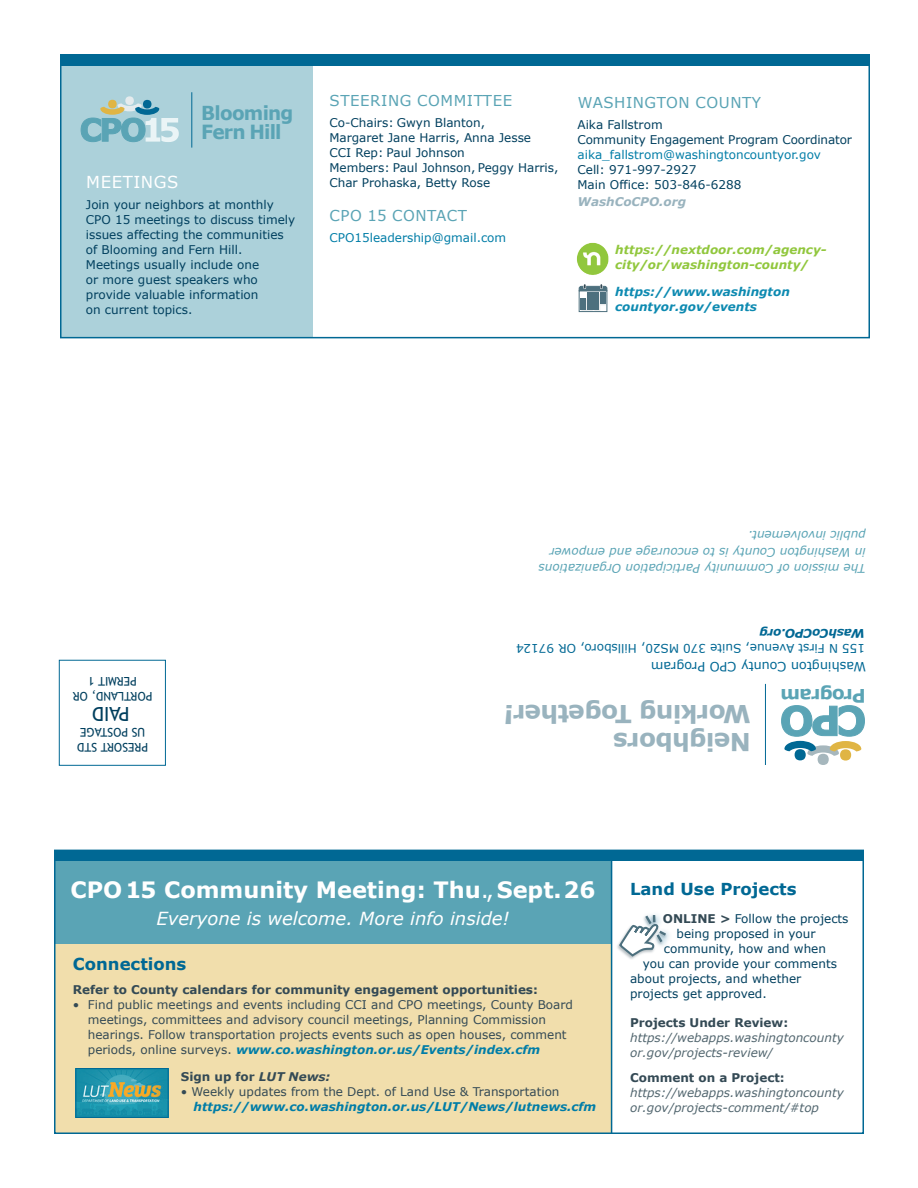
<style>
.page{position:relative;width:918px;height:1188px;background:#fff}
.page>*{position:absolute;margin:0;border:0;box-sizing:border-box;transform-origin:0 0}
.t1{font:700 24.75px/27.3px "Verdana";letter-spacing:-.02em;color:#99b3be}
.t2{font:700 22.5px "Verdana";color:#fff}
.t3{font:700 19.5px "Verdana";letter-spacing:-.05em;color:#5aa4b5;scale:.96 1}
.t4{font:19.5px "Trebuchet MS";color:#003f5e}
.t5{font:700 19.35px "Verdana";letter-spacing:-.04em;color:#5aa4b5;scale:.96 1}
.t6{font:700 18.6px "Verdana";letter-spacing:-.04em;color:#5aa4b5}
.t7{font:italic 18px "Verdana";color:#fff}
.t8{font:700 16.5px "Verdana";color:#006894}
.t9{font:16.5px "Verdana";letter-spacing:.035em;color:#fff}
.t10{font:15px "Verdana";letter-spacing:.035em;color:#5aa4b5}
.t11{font:12.75px "Verdana";color:#006894}
.t12{font:12px/15px "Verdana";color:#003f5e}
.t13{font:12px/15px "Verdana";color:#344a55}
.t14{font:italic 12px/15px "Verdana";color:#52666f}
.t15{font:700 12px "Verdana";color:#344a55}
.t16{font:italic 12px/16.5px "Verdana";color:#5aa4b5}
.t17{font:12px "Verdana";color:#007da7}
.t18{font:italic 700 12px/15px "Verdana";color:#91c73d}
.t19{font:italic 700 12px "Verdana";color:#007da7}
.t20{font:12px "Verdana";color:#006894}
.t21{font:italic 700 12px/15px "Verdana";color:#0d8ab1}
.t22{font:12px/15px "Trebuchet MS";color:#003f5e}
.t23{font:italic 700 12px "Verdana";color:#99b3be}
.t24{font:italic 700 12px "Verdana";letter-spacing:-.02em;color:#006894}
.s1{font-size:25.95px}
.s2{font-weight:400}
.s3{font-weight:700;font-style:italic;color:#007da7}
.s4{font-style:italic}
.s5{font-weight:700;color:#344a55}
</style>
<div class="page">
<div style="left:62px;top:57px;width:251px;height:281px;background:#acd1da"></div>
<div style="left:60px;top:54px;width:810px;height:284px;border:2px solid #006894"></div>
<div style="left:60px;top:55px;width:810px;height:11px;background:#006894"></div>
<svg style="left:579px;top:310px;width:28px;height:2px"></svg>
<div style="left:580px;top:304px;width:7px;height:7px;background:#344a55;opacity:.12"></div>
<div style="left:587px;top:304px;width:7px;height:7px;background:#ebedee"></div>
<div style="left:593px;top:304px;width:7px;height:7px;background:#ebedee"></div>
<svg style="left:579px;top:285px;width:28px;height:25px"></svg>
<hr style="left:191px;top:92px;width:1px;height:56px;background:#006894">
<div style="left:59px;top:660px;width:107px;height:106px;border:1px solid #006894"></div>
<hr style="left:765px;top:684px;width:1px;height:81px;background:#006894">
<svg style="left:781px;top:705px;width:84px;height:60px"></svg>
<svg style="left:81px;top:96px;width:98px;height:46px"></svg>
<div style="left:54px;top:861px;width:557px;height:273px;background:#f1deac"></div>
<div style="left:54px;top:851px;width:558px;height:92px;background:#5aa4b5"></div>
<hr style="left:611px;top:853px;width:1px;height:281px;background:#006894">
<div style="left:54px;top:850px;width:810px;height:11px;background:#006894"></div>
<img style="left:78px;top:1070px;width:88px;height:46px">
<div style="left:76px;top:1068px;width:92px;height:50px;border:1px solid #006894"></div>
<div style="left:616px;top:914px;width:52px;height:46px;background:#344a55;opacity:.35"></div>
<svg style="left:618px;top:914px;width:51px;height:43px"></svg>
<img style="left:576px;top:242px;width:33px;height:33px">
<h3 class="t5" style="left:201px;top:99px;width:98px">Blooming</h3>
<h3 class="t3" style="left:201px;top:118px;width:85px">Fern Hill</h3>
<h3 class="t9" style="left:86px;top:170px;width:94px">MEETINGS</h3>
<p class="t12" style="left:86px;top:197px;width:211px">Join your neighbors at monthly<br>CPO 15 meetings to discuss timely issues affecting the communities of Blooming and Fern Hill.<br>Meetings usually include one<br>or more guest speakers who provide valuable information<br>on current topics.</p>
<p class="t10" style="left:330px;top:90px;width:184px">STEERING COMMITTEE</p>
<p class="t12" style="left:329px;top:115px;width:231px">Co-Chairs: Gwyn Blanton,<br>Margaret Jane Harris, Anna Jesse<br>CCI Rep: Paul Johnson<br>Members: Paul Johnson, Peggy Harris,<br>Char Prohaska, Betty Rose</p>
<p class="t10" style="left:330px;top:206px;width:139px">CPO 15 CONTACT</p>
<p class="t17" style="left:329px;top:230px;width:178px">CPO15leadership@gmail.com</p>
<p class="t10" style="left:578px;top:92px;width:185px">WASHINGTON COUNTY</p>
<p class="t12" style="left:578px;top:117px;width:276px">Aika Fallstrom<br>Community Engagement Program Coordinator</p>
<p class="t17" style="left:578px;top:146px;width:245px">aika_fallstrom@washingtoncountyor.gov</p>
<p class="t12" style="left:578px;top:162px;width:165px">Cell: 971-997-2927<br>Main Office: 503-846-6288</p>
<p class="t23" style="left:578px;top:193px;width:110px">WashCoCPO.org</p>
<p class="t18" style="left:615px;top:242px;width:213px">https://nextdoor.com/agency&shy;city/or/washington-county/</p>
<p class="t21" style="left:615px;top:284px;width:176px">https://www.washington countyor.gov/events</p>
<p class="t22" style="left:152px;top:703px;width:81px;text-align:center;rotate:-180deg">PORTLAND, OR<br>PERMIT 1</p>
<h3 class="t4" style="left:130px;top:726px;width:39px;rotate:-180deg">PAID</h3>
<p class="t22" style="left:148px;top:754px;width:72px;rotate:-180deg">PRESORT STD<br>US POSTAGE</p>
<p class="t16" style="left:866px;top:577px;width:329px;rotate:-180deg">The mission of Community Participation Organizations in Washington County is to encourage and empower public involvement.</p>
<p class="t24" style="left:865px;top:642px;width:107px;rotate:-180deg">WashCoCPO.org</p>
<p class="t20" style="left:865px;top:657px;width:351px;rotate:-180deg">155 N First Avenue, Suite 370 MS20, Hillsboro, OR 97124</p>
<p class="t11" style="left:866px;top:675px;width:217px;rotate:-180deg">Washington County CPO Program</p>
<h1 class="t1" style="left:751px;top:756px;width:250px;rotate:-180deg">Neighbors<br>Working Together<span class="s1">!</span></h1>
<h3 class="t6" style="left:866px;top:709px;width:87px;rotate:-180deg">Program</h3>
<h2 class="t2" style="left:70px;top:874px;width:527px">CPO 15 Community Meeting: Thu<span class="s2">.,</span> Sept. 26</h2>
<h3 class="t7" style="left:156px;top:906px;width:355px">Everyone is welcome. More info inside!</h3>
<h3 class="t8" style="left:73px;top:953px;width:115px">Connections</h3>
<p class="t15" style="left:73px;top:981px;width:467px">Refer to County calendars for community engagement opportunities:</p>
<p class="t13" style="left:88px;top:997px;width:487px;text-indent:-15px">• Find public meetings and events including CCI and CPO meetings, County Board meetings, committees and advisory council meetings, Planning Commission hearings. Follow transportation projects events such as open houses, comment periods, online surveys. <span class="s3">www.co.washington.or.us/Events/index.cfm</span></p>
<p class="t15" style="left:181px;top:1068px;width:151px">Sign up for <span class="s4">LUT News:</span></p>
<p class="t13" style="left:181px;top:1084px;width:380px">• Weekly updates from the Dept. of Land Use &amp; Transportation</p>
<p class="t19" style="left:194px;top:1098px;width:404px">https://www.co.washington.or.us/LUT/News/lutnews.cfm</p>
<h3 class="t8" style="left:630px;top:877px;width:168px">Land Use Projects</h3>
<p class="t12" style="left:663px;top:911px;width:187px"><span class="s5">ONLINE &gt;</span> Follow the projects</p>
<p class="t12" style="left:677px;top:926px;width:140px">being proposed in your</p>
<p class="t12" style="left:664px;top:941px;width:164px">community, how and when</p>
<p class="t12" style="left:643px;top:956px;width:196px">you can provide your comments</p>
<p class="t12" style="left:630px;top:971px;width:173px">about projects, and whether</p>
<p class="t12" style="left:630px;top:986px;width:138px">projects get approved.</p>
<p class="t15" style="left:630px;top:1014px;width:160px">Projects Under Review:</p>
<p class="t14" style="left:630px;top:1030px;width:215px">https://webapps.washingtoncounty or.gov/projects-review/</p>
<p class="t15" style="left:630px;top:1069px;width:156px">Comment on a Project:</p>
<p class="t14" style="left:630px;top:1085px;width:215px">https://webapps.washingtoncounty or.gov/projects-comment/#top</p>
</div>
